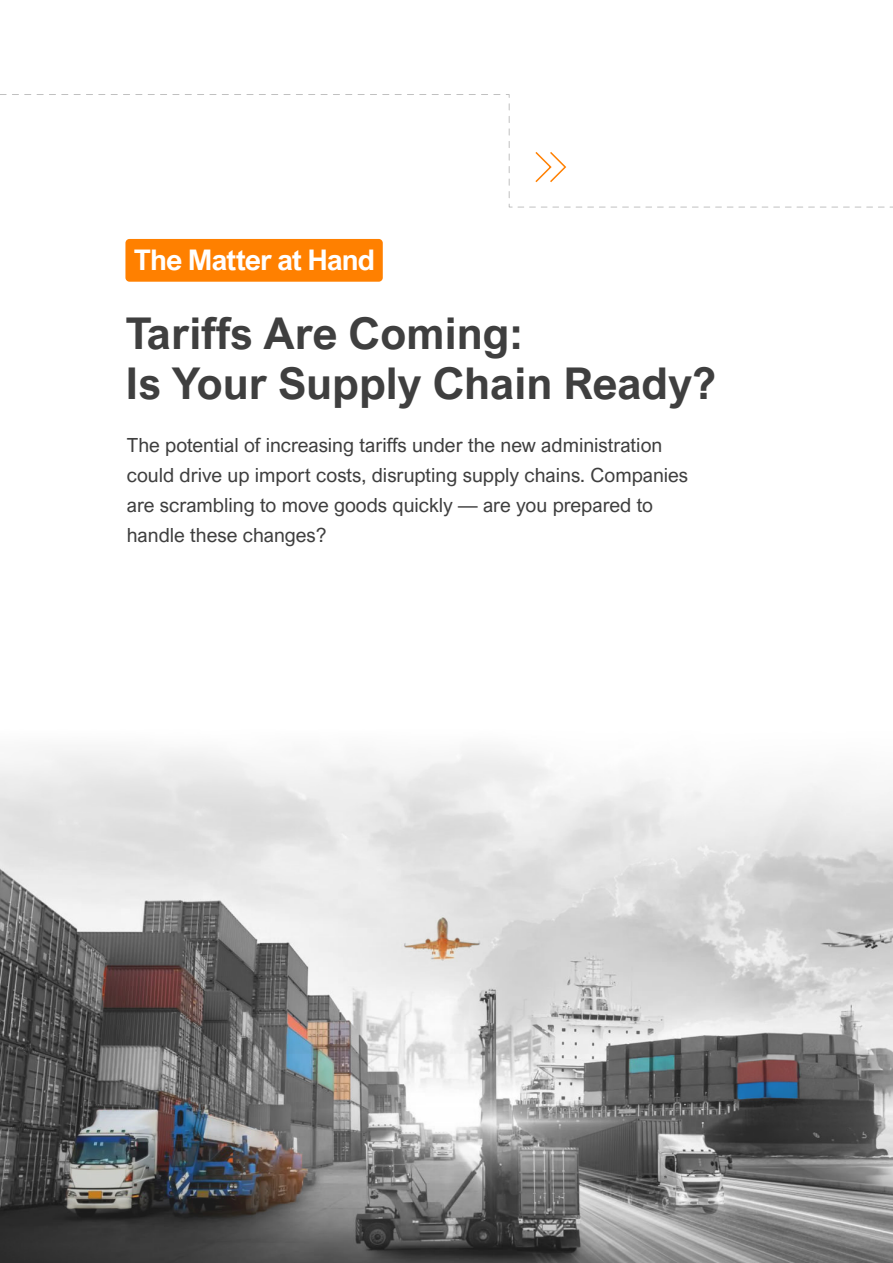
<style>
.page{position:relative;width:893px;height:1263px;background:#fff}
.page>*{position:absolute;margin:0;border:0;box-sizing:border-box;transform-origin:0 0}
.t1{font:700 43.8px/50.1px "Arial Nova";color:#3f3f3f}
.t2{font:700 28.35px "Arial Nova";letter-spacing:-.03em;color:#fff}
.t3{font:19.5px/30px "Arial Nova";color:#3f3f3f}
</style>
<div class="page">
<div style="left:125px;top:239px;width:258px;height:43px;background:#ff8000;border-radius:4px"></div>
<svg style="left:0;top:94px;width:884px;height:114px"></svg>
<img style="left:0;top:750px;width:893px;height:513px">
<h2 class="t2" style="left:134px;top:244px;width:243px">The Matter at Hand</h2>
<h1 class="t1" style="left:125px;top:308px;width:592px">Tariffs Are Coming:<br>Is Your Supply Chain Ready?</h1>
<p class="t3" style="left:127px;top:430px;width:563px">The potential of increasing tariffs under the new administration could drive up import costs, disrupting supply chains. Companies are scrambling to move goods quickly — are you prepared to handle these changes?</p>
</div>
